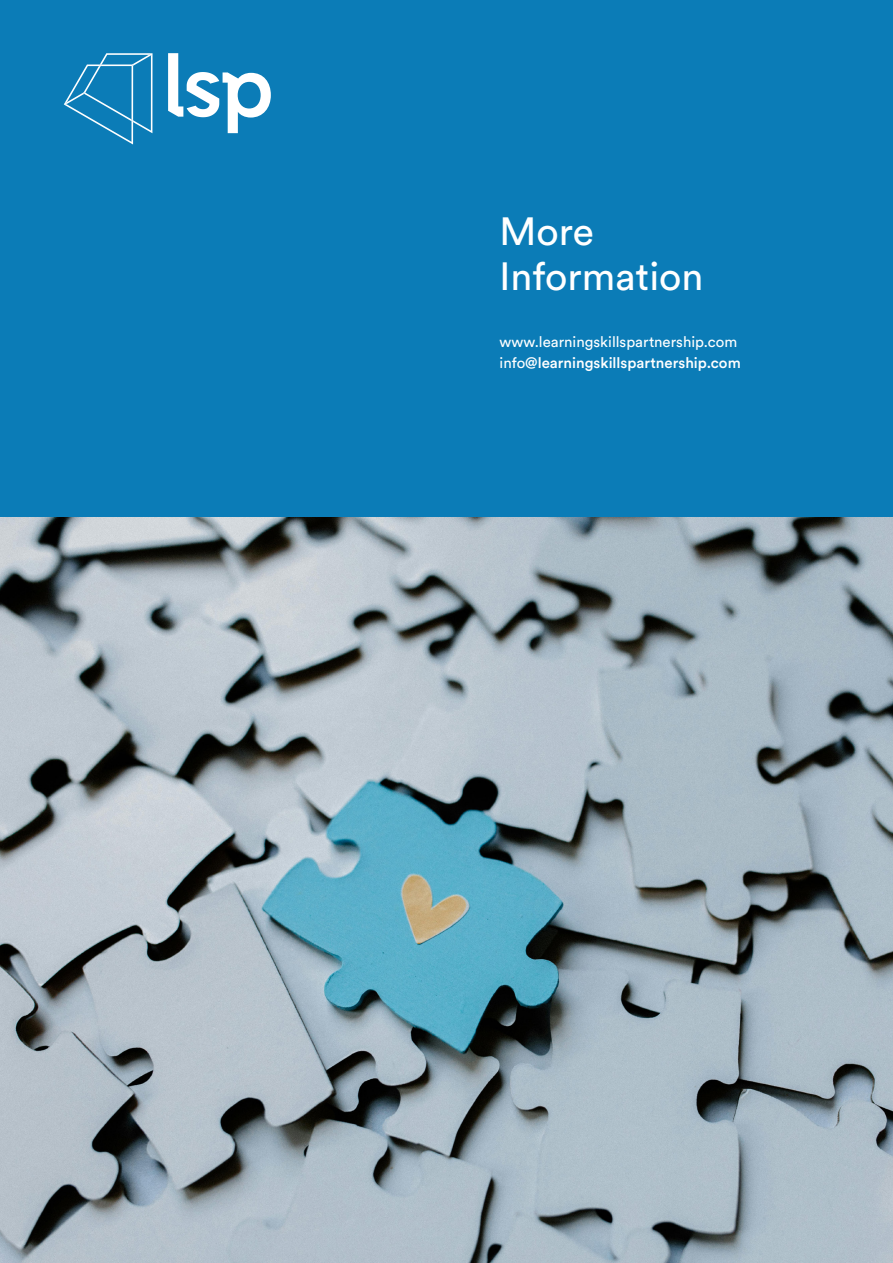
<style>
.page{position:relative;width:893px;height:1263px;background:#0b7cb7}
.page>*{position:absolute;margin:0;border:0;box-sizing:border-box;transform-origin:0 0}
.t1{font:39px "Circular Std";color:#fff}
.t2{font:500 15px "Circular Std";color:#fff}
.t3{font:15px "Circular Std";color:#fff}
.s1{font-weight:400}
</style>
<div class="page">
<img style="left:0;top:518px;width:893px;height:745px">
<svg style="left:64px;top:53px;width:89px;height:92px"></svg>
<svg style="left:168px;top:53px;width:103px;height:80px"></svg>
<p class="t1" style="left:500px;top:207px;width:96px">More</p>
<p class="t1" style="left:500px;top:252px;width:205px">Information</p>
<p class="t3" style="left:500px;top:333px;width:239px">www.learningskillspartnership.com</p>
<p class="t2" style="left:500px;top:354px;width:243px"><span class="s1">info</span>@learningskillspartnership.com</p>
</div>
